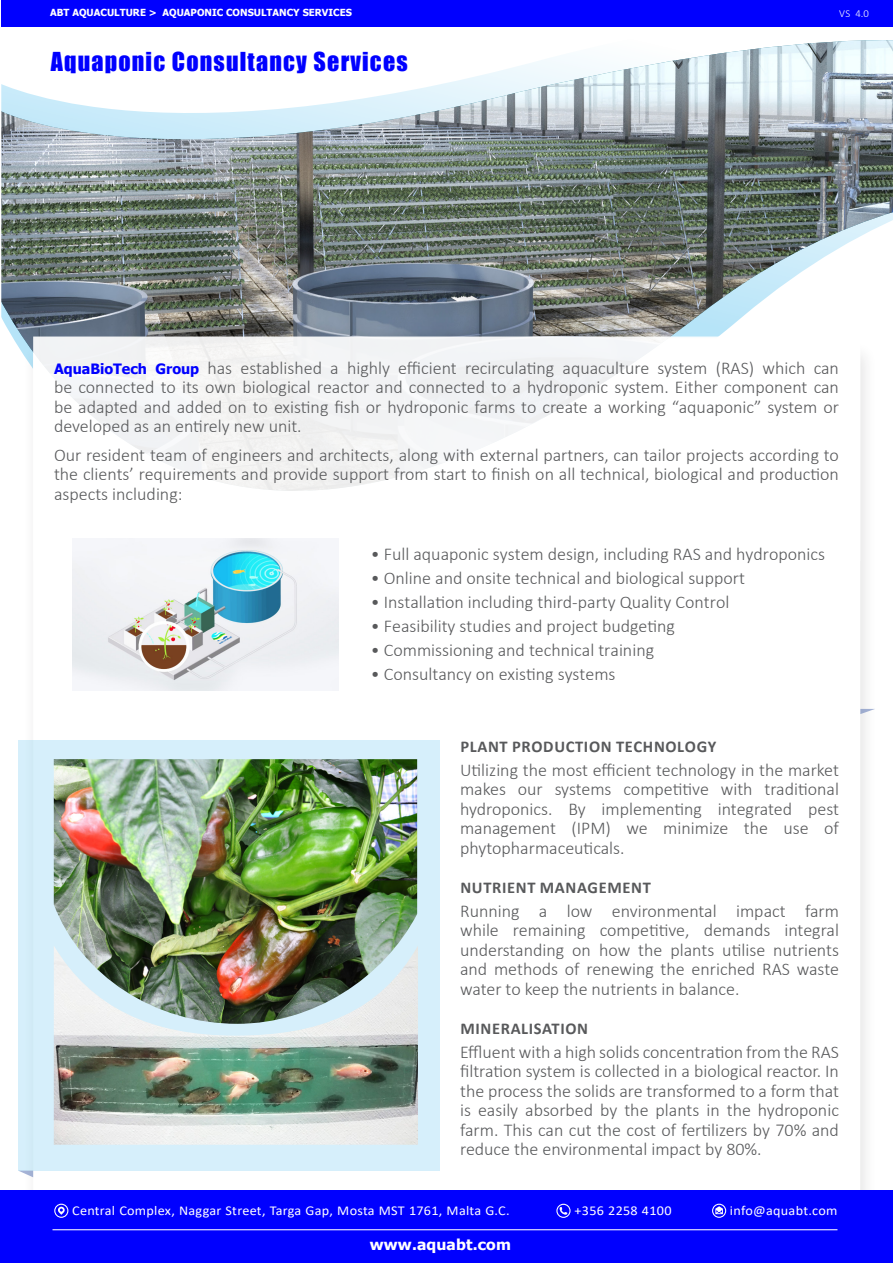
<style>
.page{position:relative;width:893px;height:1263px;background:#fff}
.page>*{position:absolute;margin:0;border:0;box-sizing:border-box;transform-origin:0 0}
.t1{font:24px "Impact";letter-spacing:.05em;color:#00f}
.t2{font:300 18px/19.5px "Calibri";color:#58595b;text-align:justify}
.t3{font:700 16.5px "Calibri";letter-spacing:.04em;color:#58595b}
.t4{font:700 15px "Tahoma";letter-spacing:.01em;color:#fff;scale:1.04 1}
.t5{font:13.5px "Calibri";letter-spacing:.02em;color:#fff;scale:1.05 1}
.t6{font:300 10.65px "Calibri";color:#fff}
.t7{font:700 9.75px "Tahoma";color:#fff}
.s1{font-family:"Tahoma";font-weight:700;font-size:14.25px;color:#00f}
</style>
<div class="page">
<img style="left:1px;top:40px;width:892px;height:452px">
<div style="left:33px;top:336px;width:827px;height:225px;background:linear-gradient(to right,#f6f6f7,#feffff);border:2px solid #fff"></div>
<div style="left:1px;top:0;width:892px;height:27px;background:#00f"></div>
<svg style="left:860px;top:709px;width:15px;height:5px"></svg>
<div style="left:18px;top:740px;width:422px;height:430px;background:#d6effb"></div>
<svg style="left:19px;top:1171px;width:14px;height:6px"></svg>
<img style="left:54px;top:946px;width:364px;height:199px">
<img style="left:54px;top:759px;width:363px;height:265px">
<img style="left:73px;top:539px;width:265px;height:152px">
<div style="left:0;top:1190px;width:893px;height:73px;background:#00f"></div>
<hr style="left:52px;top:1229px;width:785px;height:1px;background:#fff">
<svg style="left:712px;top:1204px;width:14px;height:14px"></svg>
<svg style="left:556px;top:1204px;width:15px;height:14px"></svg>
<svg style="left:54px;top:1204px;width:14px;height:14px"></svg>
<p class="t7" style="left:50px;top:6px;width:303px">ABT AQUACULTURE &gt; AQUAPONIC CONSULTANCY SERVICES</p>
<p class="t1" style="left:51px;top:43px;width:359px">Aquaponic Consultancy Services</p>
<p class="t6" style="left:839px;top:7px;width:31px">VS 4.0</p>
<p class="t2" style="left:54px;top:358px;width:786px"><span class="s1">AquaBioTech Group</span> has established a highly efficient recirculating aquaculture system (RAS) which can be connected to its own biological reactor and connected to a hydroponic system. Either component can be adapted and added on to existing fish or hydroponic farms to create a working “aquaponic” system or developed as an entirely new unit.</p>
<p class="t2" style="left:54px;top:445px;width:786px">Our resident team of engineers and architects, along with external partners, can tailor projects according to the clients’ requirements and provide support from start to finish on all technical, biological and production aspects including:</p>
<p class="t2" style="left:371px;top:544px;width:456px">• Full aquaponic system design, including RAS and hydroponics</p>
<p class="t2" style="left:371px;top:568px;width:376px">• Online and onsite technical and biological support</p>
<p class="t2" style="left:371px;top:592px;width:360px">• Installation including third-party Quality Control</p>
<p class="t2" style="left:371px;top:616px;width:306px">• Feasibility studies and project budgeting</p>
<p class="t2" style="left:371px;top:640px;width:285px">• Commissioning and technical training</p>
<p class="t2" style="left:371px;top:664px;width:246px">• Consultancy on existing systems</p>
<p class="t3" style="left:460px;top:734px;width:258px">PLANT PRODUCTION TECHNOLOGY</p>
<p class="t2" style="left:460px;top:760px;width:380px">Utilizing the most efficient technology in the market makes our systems competitive with traditional hydroponics. By implementing integrated pest management (IPM) we minimize the use of phytopharmaceuticals.</p>
<p class="t3" style="left:460px;top:875px;width:192px">NUTRIENT MANAGEMENT</p>
<p class="t2" style="left:460px;top:901px;width:380px">Running a low environmental impact farm while remaining competitive, demands integral understanding on how the plants utilise nutrients and methods of renewing the enriched RAS waste water to keep the nutrients in balance.</p>
<p class="t3" style="left:460px;top:1016px;width:129px">MINERALISATION</p>
<p class="t2" style="left:460px;top:1042px;width:380px">Effluent with a high solids concentration from the RAS filtration system is collected in a biological reactor. In the process the solids are transformed to a form that is easily absorbed by the plants in the hydroponic farm. This can cut the cost of fertilizers by 70% and reduce the environmental impact by 80%.</p>
<p class="t5" style="left:72px;top:1201px;width:418px">Central Complex, Naggar Street, Targa Gap, Mosta MST 1761, Malta G.C.</p>
<p class="t5" style="left:575px;top:1201px;width:94px">+356 2258 4100</p>
<p class="t5" style="left:730px;top:1201px;width:104px">info@aquabt.com</p>
<p class="t4" style="left:370px;top:1234px;width:137px">www.aquabt.com</p>
</div>
